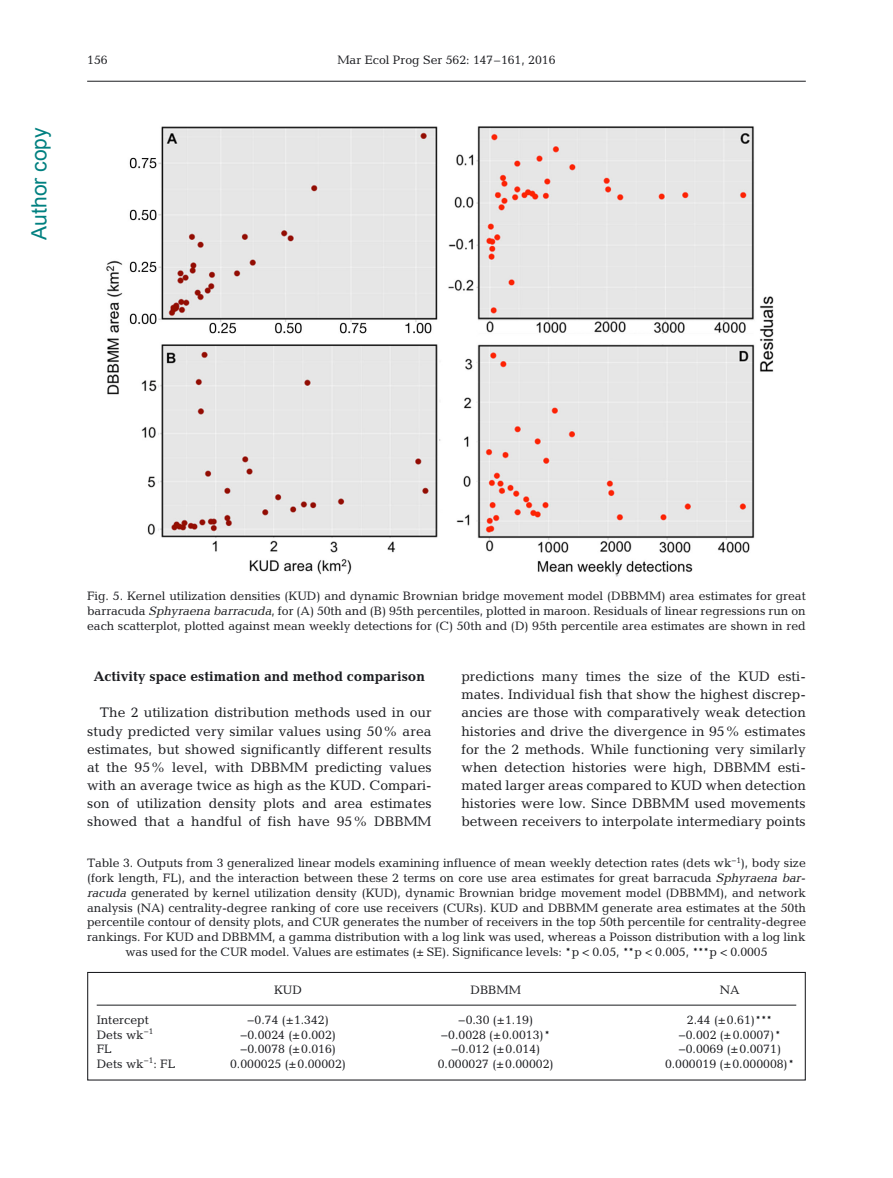
<style>
.page{position:relative;width:893px;height:1178px;background:#fff}
.page>*{position:absolute;margin:0;border:0;box-sizing:border-box;transform-origin:0 0}
.t1{font:21px "Arial";color:#008080}
.t2{font:13.95px/18.1px "Candida";color:#1b1c20;text-align:justify}
.t3{font:700 13.95px "Candida";color:#1b1c20}
.t4{font:12.3px/14.7px "Candida";letter-spacing:-.005em;color:#1b1c20;text-align:center}
.s1{font-family:"Oblique Straight Plain"}
</style>
<div class="page">
<hr style="left:87px;top:81px;width:719px;height:1px;background:#1b1c20">
<div style="left:87px;top:972px;width:719px;height:108px;border:1px solid #1b1c20"></div>
<hr style="left:97px;top:1005px;width:699px;height:1px;background:#1b1c20">
<img style="left:106px;top:126px;width:668px;height:451px">
<h1 class="t1" style="left:25px;top:240px;width:114px;rotate:-90deg">Author copy</h1>
<p class="t4" style="left:87px;top:53px;width:22px">156</p>
<p class="t4" style="left:337px;top:53px;width:220px">Mar Ecol Prog Ser 562: 147–161, 2016</p>
<p class="t4" style="left:87px;top:590px;width:720px;text-align:justify">Fig. 5. Kernel utilization densities (KUD) and dynamic Brownian bridge movement model (DBBMM) area estimates for great barracuda <span class="s1">Sphyraena barracuda</span>, for (A) 50th and (B) 95th percentiles, plotted in maroon. Residuals of linear regressions run on each scatterplot, plotted against mean weekly detections for (C) 50th and (D) 95th percentile area estimates are shown in red</p>
<p class="t3" style="left:94px;top:671px;width:333px">Activity space estimation and method comparison</p>
<p class="t2" style="left:87px;top:705px;width:346px;text-indent:13px">The 2 utilization distribution methods used in our study predicted very similar values using 50% area estimates, but showed significantly different results at the 95% level, with DBBMM predicting values with an average twice as high as the KUD. Compari&shy;son of utilization density plots and area estimates showed that a handful of fish have 95% DBBMM</p>
<p class="t2" style="left:461px;top:669px;width:346px">predictions many times the size of the KUD esti&shy;mates. Individual fish that show the highest discrep&shy;ancies are those with comparatively weak detection histories and drive the divergence in 95% estimates for the 2 methods. While functioning very similarly when detection histories were high, DBBMM esti&shy;mated larger areas compared to KUD when detection histories were low. Since DBBMM used movements between receivers to interpolate intermediary points</p>
<p class="t4" style="left:87px;top:857px;width:721px">Table 3. Outputs from 3 generalized linear models examining influence of mean weekly detection rates (dets wk<sup>−1</sup>), body size (fork length, FL), and the interaction between these 2 terms on core use area estimates for great barracuda <span class="s1">Sphyraena bar&shy;racuda</span> generated by kernel utilization density (KUD), dynamic Brownian bridge movement model (DBBMM), and network analysis (NA) centrality-degree ranking of core use receivers (CURs). KUD and DBBMM generate area estimates at the 50th percentile contour of density plots, and CUR generates the number of receivers in the top 50th percentile for centrality-degree rankings. For KUD and DBBMM, a gamma distribution with a log link was used, whereas a Poisson distribution with a log link was used for the CUR model. Values are estimates (± SE). Significance levels: *p &lt; 0.05, **p &lt; 0.005, ***p &lt; 0.0005</p>
<p class="t4" style="left:274px;top:984px;width:29px">KUD</p>
<p class="t4" style="left:470px;top:984px;width:52px">DBBMM</p>
<p class="t4" style="left:720px;top:984px;width:21px">NA</p>
<p class="t4" style="left:97px;top:1013px;width:54px">Intercept</p>
<p class="t4" style="left:247px;top:1013px;width:83px">−0.74 (±1.342)</p>
<p class="t4" style="left:458px;top:1013px;width:76px">−0.30 (±1.19)</p>
<p class="t4" style="left:687px;top:1013px;width:87px">2.44 (±0.61)***</p>
<p class="t4" style="left:97px;top:1028px;width:58px">Dets wk<sup>−1</sup></p>
<p class="t4" style="left:240px;top:1028px;width:97px">−0.0024 (±0.002)</p>
<p class="t4" style="left:441px;top:1028px;width:111px">−0.0028 (±0.0013)*</p>
<p class="t4" style="left:678px;top:1028px;width:104px">−0.002 (±0.0007)*</p>
<p class="t4" style="left:97px;top:1043px;width:17px">FL</p>
<p class="t4" style="left:240px;top:1043px;width:97px">−0.0078 (±0.016)</p>
<p class="t4" style="left:451px;top:1043px;width:91px">−0.012 (±0.014)</p>
<p class="t4" style="left:678px;top:1043px;width:104px">−0.0069 (±0.0071)</p>
<p class="t4" style="left:97px;top:1058px;width:80px">Dets wk<sup>−1</sup>: FL</p>
<p class="t4" style="left:230px;top:1058px;width:117px">0.000025 (±0.00002)</p>
<p class="t4" style="left:438px;top:1058px;width:117px">0.000027 (±0.00002)</p>
<p class="t4" style="left:665px;top:1058px;width:131px">0.000019 (±0.000008)*</p>
</div>
